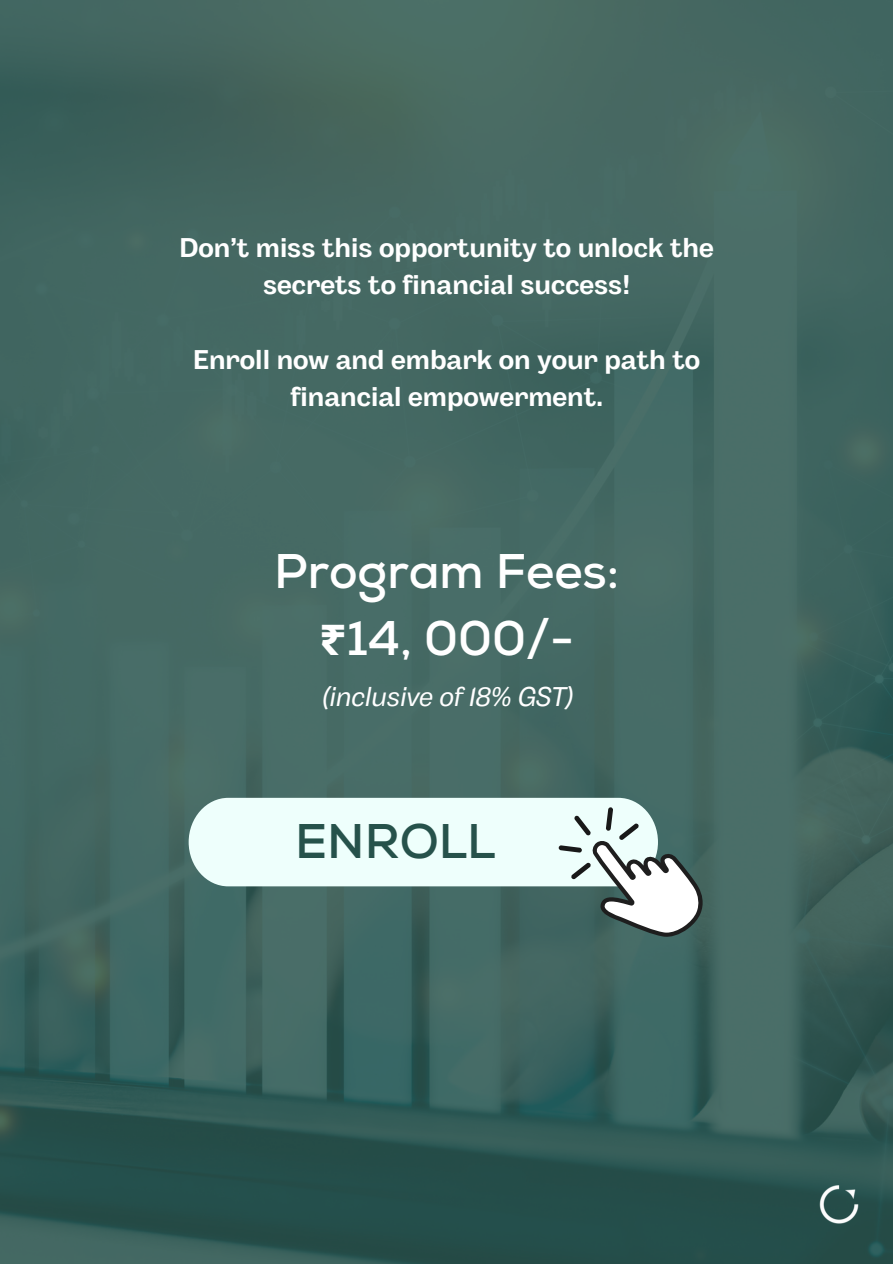
<style>
.page{position:relative;width:893px;height:1264px;background:#fff}
.page>*{position:absolute;margin:0;border:0;box-sizing:border-box;transform-origin:0 0}
.t1{font:700 48.6px/67.5px "Nexa";color:#fff;text-align:center}
.t2{font:700 48.6px "Nexa";color:#26524b}
.t3{font:700 27px/37.2px "Body Grotesque";color:#fff;text-align:center}
.t4{font:italic 27px "Body Grotesque";color:#fff}
.s1{font-family:"Noto Sans Gurmukhi"}
</style>
<div class="page">
<img style="left:0;top:0;width:892px;height:1263px">
<svg style="left:189px;top:797px;width:515px;height:140px"></svg>
<img style="left:758px;top:1127px;width:134px;height:136px">
<p class="t3" style="left:179px;top:231px;width:536px">Don’t miss this opportunity to unlock the secrets to financial success!</p>
<h3 class="t3" style="left:193px;top:343px;width:508px">Enroll now and embark on your path to financial empowerment.</h3>
<h3 class="t1" style="left:274px;top:538px;width:346px">Program Fees: <span class="s1">₹</span>14, 000/-</h3>
<h2 class="t4" style="left:321px;top:680px;width:253px">(inclusive of 18% GST)</h2>
<p class="t2" style="left:295px;top:812px;width:202px">ENROLL</p>
</div>
